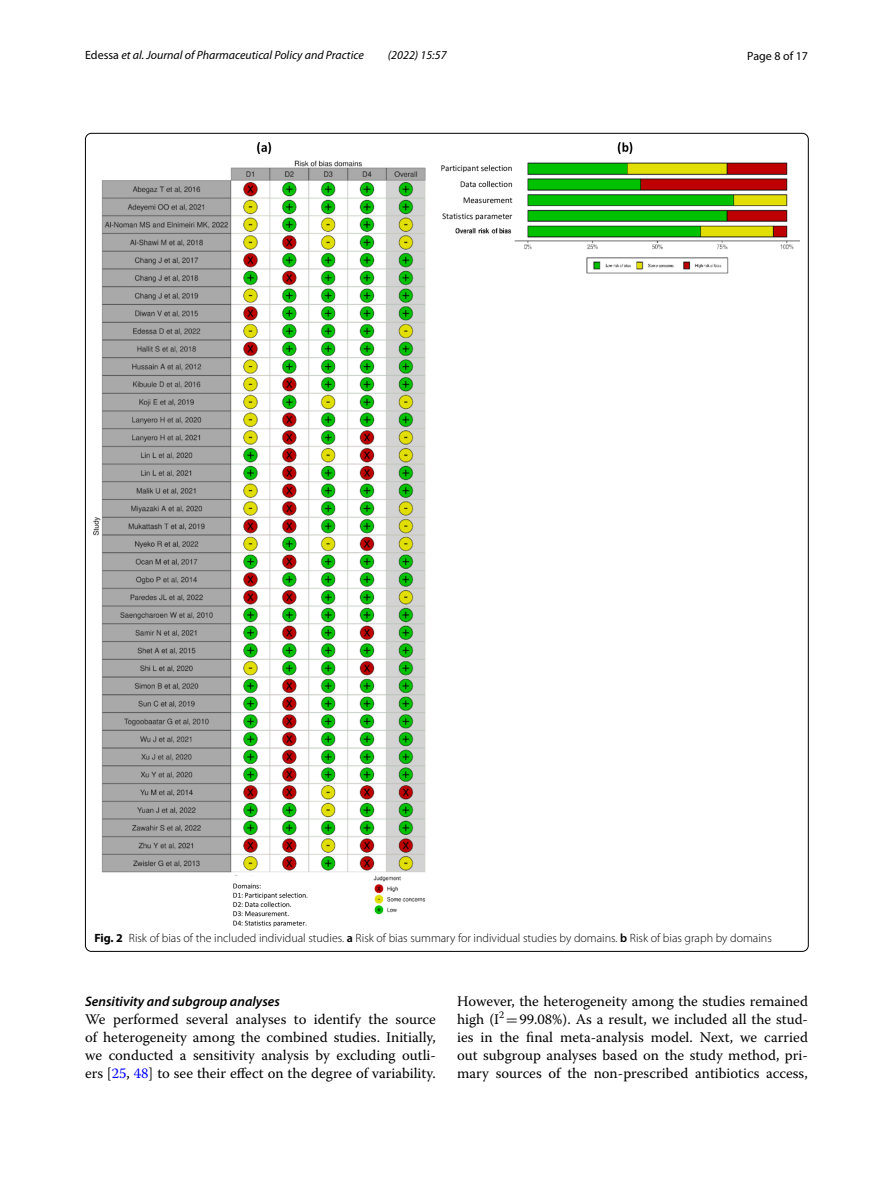
<style>
.page{position:relative;width:893px;height:1187px;background:#fff}
.page>*{position:absolute;margin:0;border:0;box-sizing:border-box;transform-origin:0 0}
.t1{font:14.7px/18px "Warnock Pro";color:#000;text-align:justify}
.t2{font:italic 600 13.8px "Myriad Pro";color:#000}
.t3{font:300 12px "Myriad Pro";color:#000}
.t4{font:italic 12px "Myriad Pro";color:#000}
.t5{font:12px "Myriad Pro";color:#000}
.s1{font-style:normal}
.s2{font-weight:700}
.s3{font-weight:600}
.s4{color:#00f}
.s5{font-family:"MTSY"}
</style>
<div class="page">
<img style="left:94px;top:142px;width:706px;height:784px">
<p class="t4" style="left:85px;top:48px;width:280px"><span class="s1">Edessa</span> et al. Journal of Pharmaceutical Policy and Practice</p>
<p class="t4" style="left:388px;top:48px;width:60px">(2022) 15:57</p>
<p class="t5" style="left:747px;top:48px;width:62px">Page 8 of 17</p>
<p class="t3" style="left:94px;top:931px;width:679px"><span class="s2">Fig. 2</span> Risk of bias of the included individual studies. <span class="s3">a</span> Risk of bias summary for individual studies by domains. <span class="s3">b</span> Risk of bias graph by domains</p>
<p class="t2" style="left:85px;top:991px;width:197px">Sensitivity and subgroup analyses</p>
<p class="t1" style="left:85px;top:1009px;width:352px">We performed several analyses to identify the source of heterogeneity among the combined studies. Initially, we conducted a sensitivity analysis by excluding outli&shy;ers [<span class="s4">25</span>, <span class="s4">48</span>] to see their effect on the degree of variability.</p>
<p class="t1" style="left:457px;top:991px;width:352px">However, the heterogeneity among the studies remained high (I<sup>2</sup> <span class="s5">=</span>99.08%). As a result, we included all the stud&shy;ies in the final meta-analysis model. Next, we carried out subgroup analyses based on the study method, pri&shy;mary sources of the non-prescribed antibiotics access,</p>
</div>
